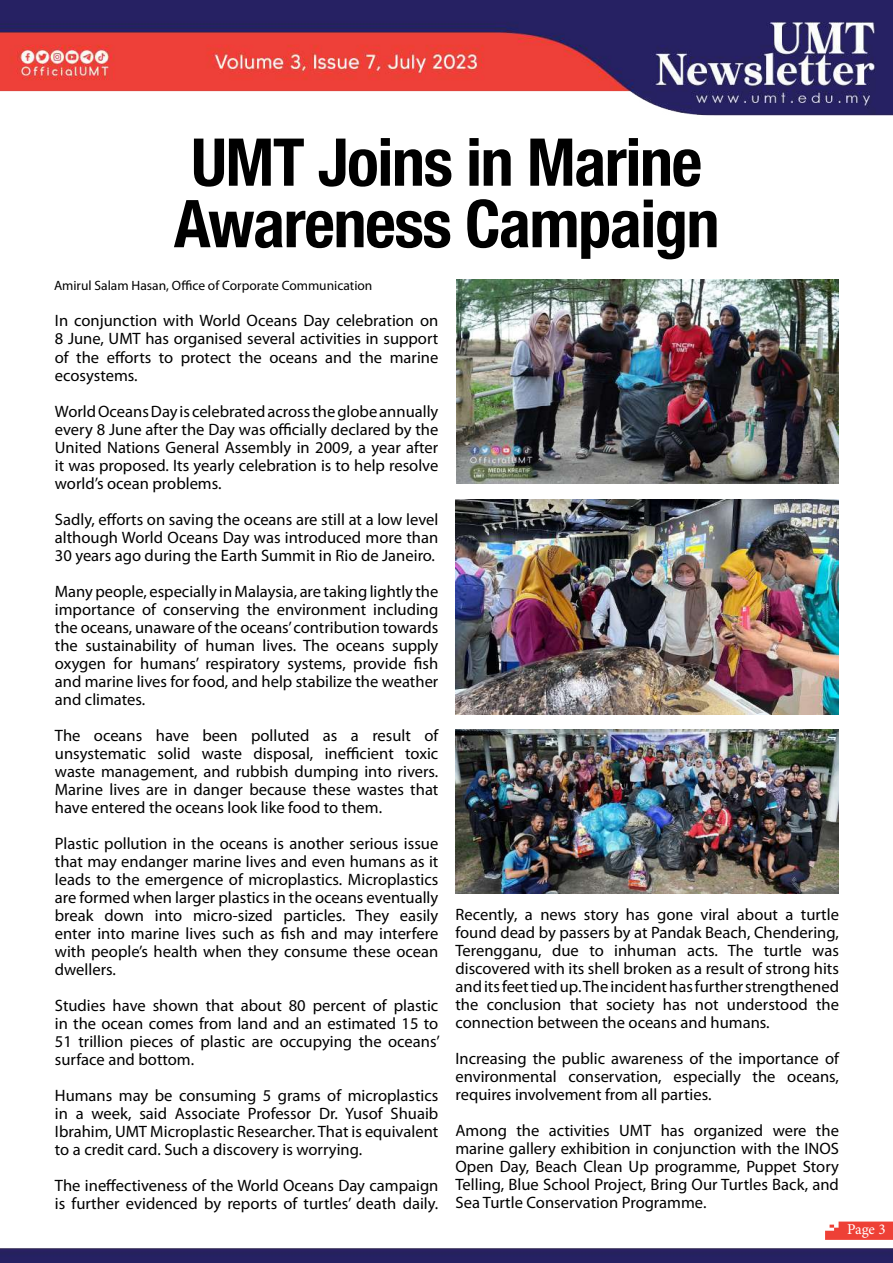
<style>
.page{position:relative;width:893px;height:1263px;background:#fff}
.page>*{position:absolute;margin:0;border:0;box-sizing:border-box;transform-origin:0 0}
.t1{font:700 condensed 66px/61.5px "Helvetica Neue LT Pro";letter-spacing:-.02em;color:#000}
.t2{font:16.5px/18px "Myriad Pro";color:#000;text-align:justify}
.t3{font:15px "Minion Pro";color:#fff}
.t4{font:13.5px "Myriad Pro";color:#000}
</style>
<div class="page">
<img style="left:0;top:0;width:893px;height:1263px">
<svg style="left:825px;top:1221px;width:68px;height:19px"></svg>
<img style="left:456px;top:730px;width:382px;height:164px">
<img style="left:456px;top:499px;width:383px;height:216px">
<img style="left:456px;top:280px;width:383px;height:204px">
<h1 class="t1" style="left:174px;top:131px;width:547px">UMT Joins in Marine<br>Awareness Campaign</h1>
<p class="t4" style="left:54px;top:277px;width:320px">Amirul Salam Hasan, Office of Corporate Communication</p>
<p class="t2" style="left:55px;top:312px;width:385px">In conjunction with World Oceans Day celebration on 8 June, UMT has organised several activities in support of the efforts to protect the oceans and the marine ecosystems.</p>
<p class="t2" style="left:55px;top:402px;width:385px">World Oceans Day is celebrated across the globe annually every 8 June after the Day was officially declared by the United Nations General Assembly in 2009, a year after it was proposed. Its yearly celebration is to help resolve world’s ocean problems.</p>
<p class="t2" style="left:55px;top:510px;width:385px">Sadly, efforts on saving the oceans are still at a low level although World Oceans Day was introduced more than 30 years ago during the Earth Summit in Rio de Janeiro.</p>
<p class="t2" style="left:55px;top:582px;width:385px">Many people, especially in Malaysia, are taking lightly the importance of conserving the environment including the oceans, unaware of the oceans’ contribution towards the sustainability of human lives. The oceans supply oxygen for humans’ respiratory systems, provide fish and marine lives for food, and help stabilize the weather and climates.</p>
<p class="t2" style="left:55px;top:726px;width:385px">The oceans have been polluted as a result of unsystematic solid waste disposal, inefficient toxic waste management, and rubbish dumping into rivers.<br>Marine lives are in danger because these wastes that have entered the oceans look like food to them.</p>
<p class="t2" style="left:55px;top:834px;width:385px">Plastic pollution in the oceans is another serious issue that may endanger marine lives and even humans as it leads to the emergence of microplastics. Microplastics are formed when larger plastics in the oceans eventually break down into micro-sized particles. They easily enter into marine lives such as fish and may interfere with people’s health when they consume these ocean dwellers.</p>
<p class="t2" style="left:55px;top:996px;width:386px">Studies have shown that about 80 percent of plastic in the ocean comes from land and an estimated 15 to 51 trillion pieces of plastic are occupying the oceans’ surface and bottom.</p>
<p class="t2" style="left:55px;top:1086px;width:385px">Humans may be consuming 5 grams of microplastics in a week, said Associate Professor Dr. Yusof Shuaib Ibrahim, UMT Microplastic Researcher. That is equivalent to a credit card. Such a discovery is worrying.</p>
<p class="t2" style="left:55px;top:1176px;width:385px">The ineffectiveness of the World Oceans Day campaign is further evidenced by reports of turtles’ death daily.</p>
<p class="t2" style="left:455px;top:905px;width:385px">Recently, a news story has gone viral about a turtle found dead by passers by at Pandak Beach, Chendering, Terengganu, due to inhuman acts. The turtle was discovered with its shell broken as a result of strong hits and its feet tied up. The incident has further strengthened the conclusion that society has not understood the connection between the oceans and humans.</p>
<p class="t2" style="left:455px;top:1049px;width:385px">Increasing the public awareness of the importance of environmental conservation, especially the oceans, requires involvement from all parties.</p>
<p class="t2" style="left:455px;top:1121px;width:385px">Among the activities UMT has organized were the marine gallery exhibition in conjunction with the INOS Open Day, Beach Clean Up programme, Puppet Story Telling, Blue School Project, Bring Our Turtles Back, and Sea Turtle Conservation Programme.</p>
<p class="t3" style="left:847px;top:1219px;width:40px">Page 3</p>
</div>
